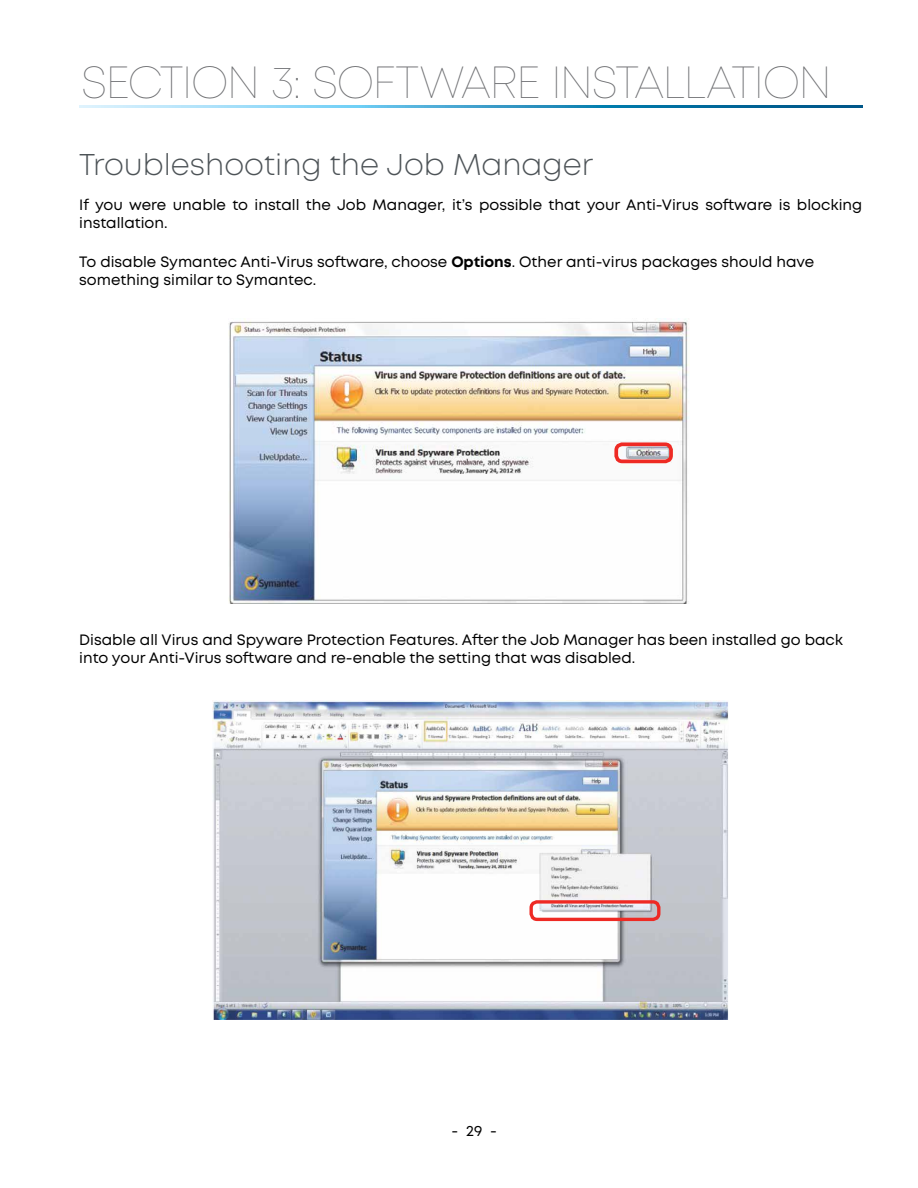
<style>
.page{position:relative;width:918px;height:1188px;background:#fff}
.page>*{position:absolute;margin:0;border:0;box-sizing:border-box;transform-origin:0 0}
.t1{font:100 45px "Mont";letter-spacing:-.04em;color:#6d6e71}
.t2{font:300 30px "Mont";color:#4d5357}
.t3{font:15px/18px "Mont";color:#000}
.s1{font-weight:700}
</style>
<div class="page">
<img style="left:228px;top:319px;width:461px;height:284px">
<div style="left:614px;top:442px;width:59px;height:21px;border:4px solid #ee2a24;border-radius:6px"></div>
<img style="left:213px;top:701px;width:515px;height:319px">
<div style="left:529px;top:900px;width:131px;height:21px;border:3px solid #ee2a24;border-radius:6px"></div>
<svg style="left:79px;top:106px;width:783px;height:1px"></svg>
<h1 class="t1" style="left:81px;top:55px;width:753px">SECTION 3: SOFTWARE INSTALLATION</h1>
<h2 class="t2" style="left:79px;top:146px;width:516px">Troubleshooting the Job Manager</h2>
<p class="t3" style="left:79px;top:196px;width:784px">If you were unable to install the Job Manager, it’s possible that your Anti-Virus software is blocking installation.</p>
<p class="t3" style="left:79px;top:253px;width:737px">To disable Symantec Anti-Virus software, choose <span class="s1">Options</span>. Other anti-virus packages should have something similar to Symantec.</p>
<p class="t3" style="left:79px;top:631px;width:765px">Disable all Virus and Spyware Protection Features. After the Job Manager has been installed go back into your Anti-Virus software and re-enable the setting that was disabled.</p>
<p class="t3" style="left:452px;top:1122px;width:47px">- 29 -</p>
</div>
